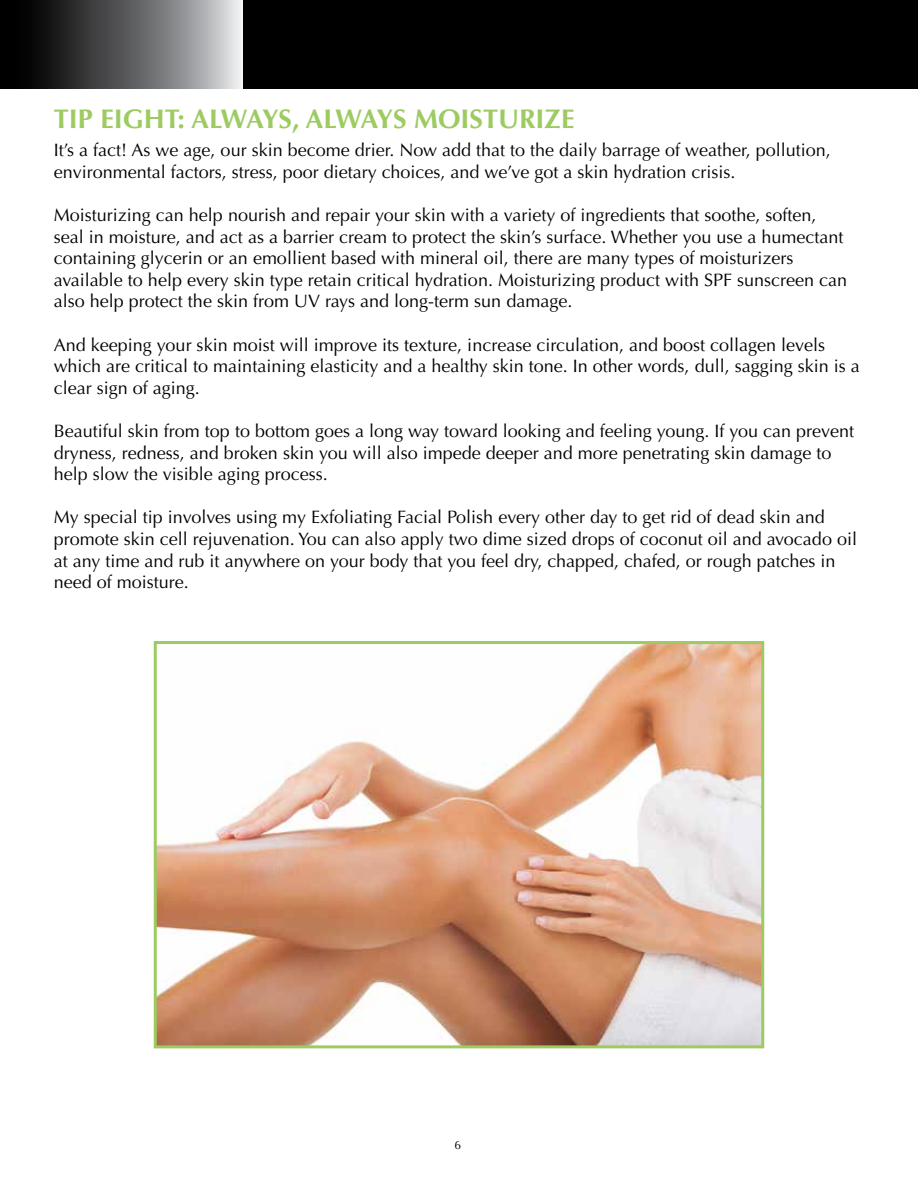
<style>
.page{position:relative;width:918px;height:1188px;background:#fff}
.page>*{position:absolute;margin:0;border:0;box-sizing:border-box;transform-origin:0 0}
.t1{font:700 27px "Optima LT Std";color:#9dcb61}
.t2{font:18px/21.6px "Optima LT Std";color:#000}
.t3{font:12px "Optima LT Std";color:#000}
</style>
<div class="page">
<svg style="left:1px;top:1px;width:241px;height:88px;background:#5c5d5f"></svg>
<div style="left:243px;top:1px;width:675px;height:88px;background:#000"></div>
<img style="left:158px;top:645px;width:602px;height:399px">
<div style="left:154px;top:641px;width:610px;height:407px;border:3px solid #9dcb61"></div>
<h1 class="t1" style="left:54px;top:103px;width:522px">TIP EIGHT: ALWAYS, ALWAYS MOISTURIZE</h1>
<p class="t2" style="left:54px;top:140px;width:778px">It’s a fact! As we age, our skin become drier. Now add that to the daily barrage of weather, pollution, environmental factors, stress, poor dietary choices, and we’ve got a skin hydration crisis.</p>
<p class="t2" style="left:54px;top:204px;width:795px">Moisturizing can help nourish and repair your skin with a variety of ingredients that soothe, soften, seal in moisture, and act as a barrier cream to protect the skin’s surface. Whether you use a humectant containing glycerin or an emollient based with mineral oil, there are many types of moisturizers available to help every skin type retain critical hydration. Moisturizing product with SPF sunscreen can also help protect the skin from UV rays and long-term sun damage.</p>
<p class="t2" style="left:54px;top:334px;width:807px">And keeping your skin moist will improve its texture, increase circulation, and boost collagen levels which are critical to maintaining elasticity and a healthy skin tone. In other words, dull, sagging skin is a clear sign of aging.</p>
<p class="t2" style="left:54px;top:420px;width:802px">Beautiful skin from top to bottom goes a long way toward looking and feeling young. If you can prevent dryness, redness, and broken skin you will also impede deeper and more penetrating skin damage to help slow the visible aging process.</p>
<p class="t2" style="left:54px;top:507px;width:805px">My special tip involves using my Exfoliating Facial Polish every other day to get rid of dead skin and promote skin cell rejuvenation. You can also apply two dime sized drops of coconut oil and avocado oil at any time and rub it anywhere on your body that you feel dry, chapped, chafed, or rough patches in need of moisture.</p>
<p class="t3" style="left:455px;top:1138px;width:8px">6</p>
</div>
